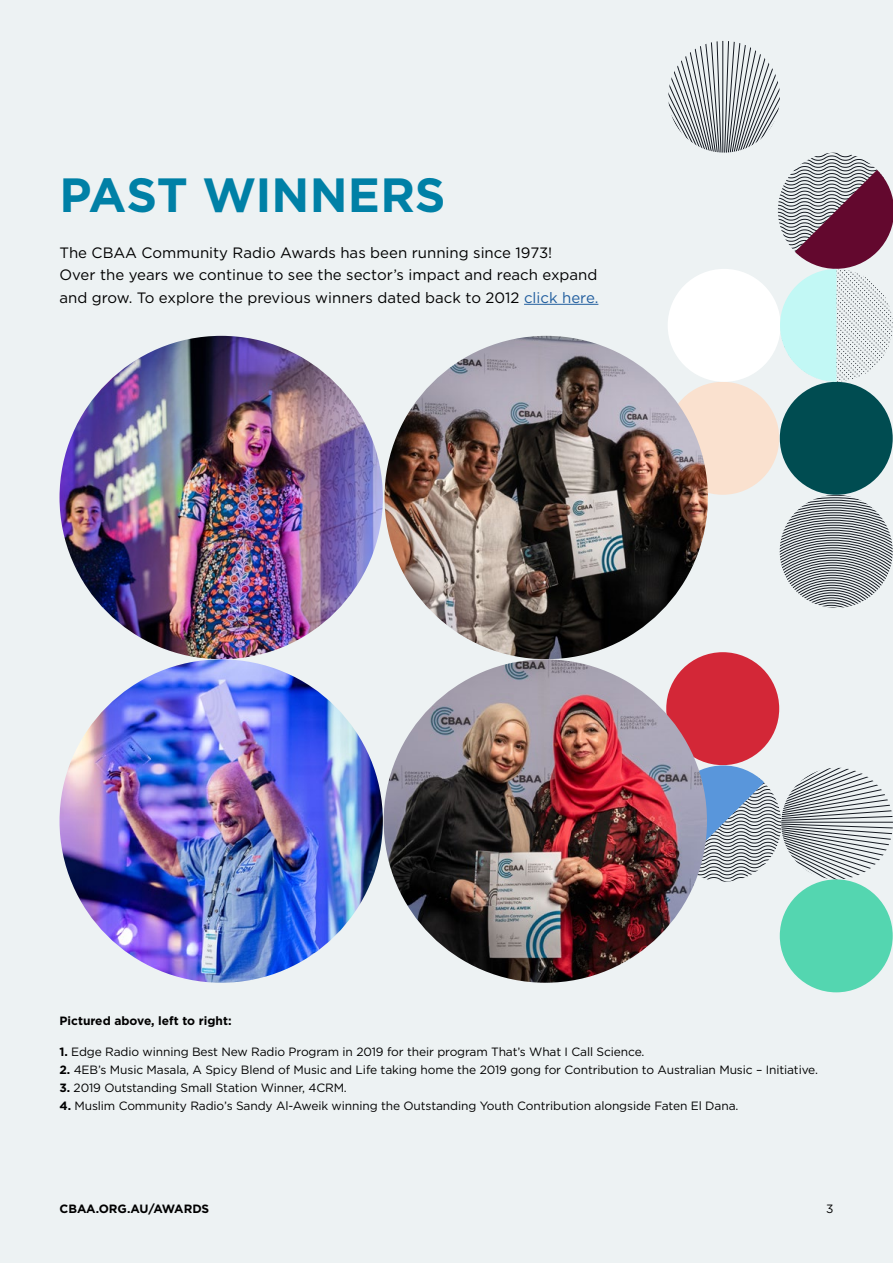
<style>
.page{position:relative;width:893px;height:1263px;background:#edf2f3}
.page>*{position:absolute;margin:0;border:0;box-sizing:border-box;transform-origin:0 0}
.t1{font:700 48px "Gotham";color:#0080a6}
.t2{font:15px/22.5px "Gotham";color:#000}
.t3{font:12px "Gotham";letter-spacing:-.01em;color:#000}
.t4{font:700 12px "Gotham";color:#000}
.s1{color:#215e9e}
.s2{font-weight:700}
</style>
<div class="page">
<div style="left:780px;top:879px;width:113px;height:113px;background:#54d6b0;border-radius:50%"></div>
<svg style="left:779px;top:495px;width:114px;height:113px"></svg>
<div style="left:780px;top:382px;width:113px;height:113px;background:#004c51;border-radius:50%"></div>
<div style="left:666px;top:382px;width:113px;height:113px;background:#fae1cf;border-radius:50%"></div>
<div style="left:666px;top:652px;width:113px;height:113px;background:#d32737;border-radius:50%"></div>
<svg style="left:695px;top:760px;width:198px;height:126px"></svg>
<svg style="left:668px;top:41px;width:225px;height:348px"></svg>
<hr style="left:524px;top:304px;width:74px;height:1px;background:#215e9e">
<img style="left:60px;top:336px;width:323px;height:323px;border-radius:162px">
<img style="left:60px;top:659px;width:323px;height:324px;border-radius:162px">
<img style="left:384px;top:336px;width:324px;height:323px;border-radius:162px">
<img style="left:384px;top:659px;width:323px;height:324px;border-radius:162px">
<h1 class="t1" style="left:60px;top:163px;width:388px">PAST WINNERS</h1>
<p class="t2" style="left:60px;top:241px;width:540px">The CBAA Community Radio Awards has been running since 1973!<br>Over the years we continue to see the sector’s impact and reach expand and grow. To explore the previous winners dated back to 2012 <span class="s1">click here.</span></p>
<p class="t4" style="left:60px;top:1013px;width:174px">Pictured above, left to right:</p>
<p class="t3" style="left:60px;top:1044px;width:586px"><span class="s2">1.</span> Edge Radio winning Best New Radio Program in 2019 for their program That’s What I Call Science.</p>
<p class="t3" style="left:60px;top:1062px;width:760px"><span class="s2">2.</span> 4EB’s Music Masala, A Spicy Blend of Music and Life taking home the 2019 gong for Contribution to Australian Music – Initiative.</p>
<p class="t3" style="left:60px;top:1080px;width:289px"><span class="s2">3.</span> 2019 Outstanding Small Station Winner, 4CRM.</p>
<p class="t3" style="left:60px;top:1098px;width:680px"><span class="s2">4.</span> Muslim Community Radio’s Sandy Al-Aweik winning the Outstanding Youth Contribution alongside Faten El Dana.</p>
<p class="t4" style="left:60px;top:1201px;width:151px">CBAA.ORG.AU/AWARDS</p>
<p class="t3" style="left:826px;top:1201px;width:9px">3</p>
</div>
